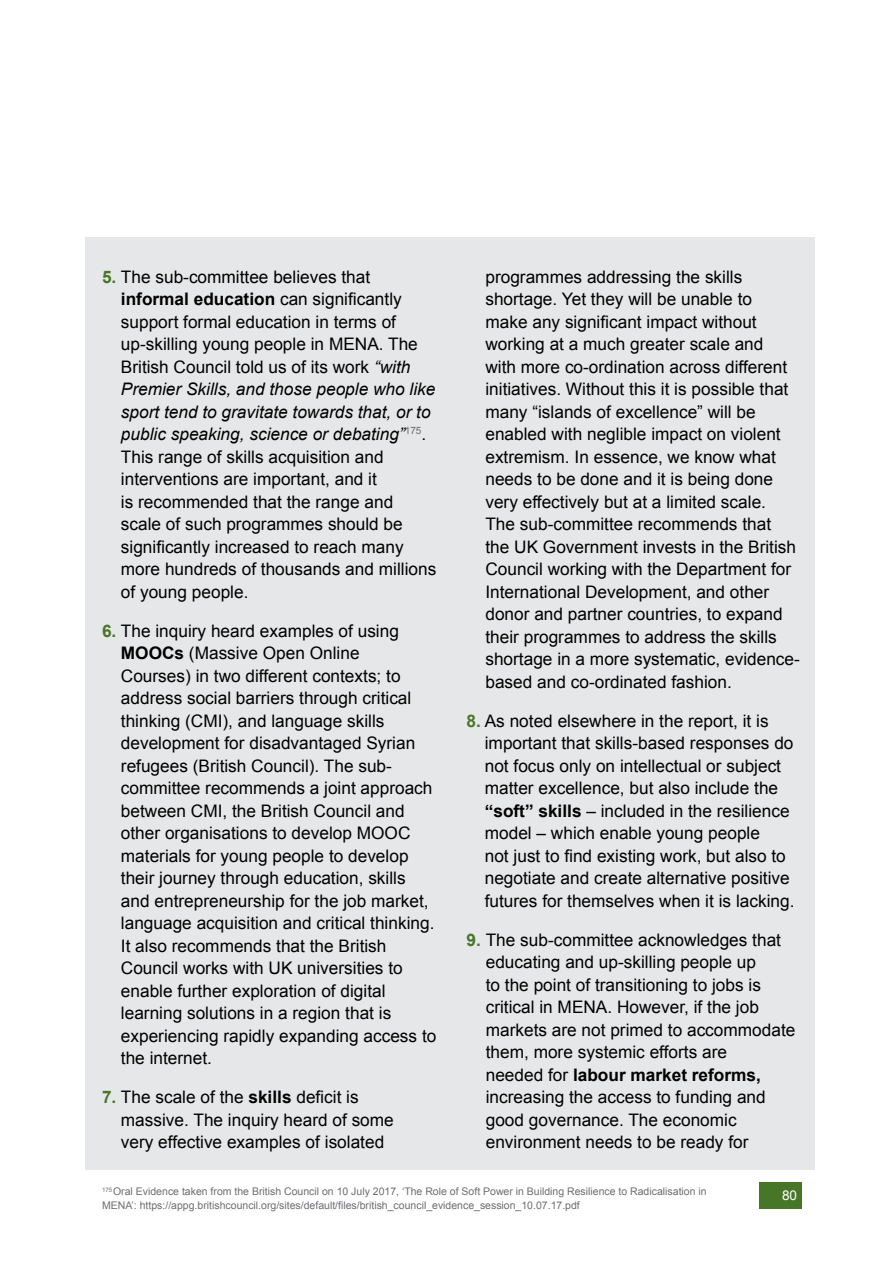
<style>
.page{position:relative;width:893px;height:1263px;background:#fff}
.page>*{position:absolute;margin:0;border:0;box-sizing:border-box;transform-origin:0 0}
.t1{font:17.25px/22.5px "Arial";color:#000}
.t2{font:13.5px "Arial";color:#fff}
.t3{font:10.5px/13.5px "Arial";color:#6d6e71}
.s1{font-weight:700;color:#487629}
.s2{font-weight:700}
.s3{font-style:italic}
</style>
<div class="page">
<div style="left:759px;top:1182px;width:42px;height:27px;background:#487629"></div>
<div style="left:85px;top:237px;width:729px;height:932px;background:#e6e7e8"></div>
<p class="t1" style="left:121px;top:265px;width:317px;text-indent:-19px"><span class="s1">5.</span> The sub-committee believes that <span class="s2">informal education</span> can significantly support formal education in terms of up-skilling young people in MENA. The British Council told us of its work <span class="s3">“with Premier Skills, and those people who like sport tend to gravitate towards that, or to public speaking, science or debating”</span><sup>175</sup>.<br>This range of skills acquisition and interventions are important, and it<br>is recommended that the range and scale of such programmes should be significantly increased to reach many more hundreds of thousands and millions of young people.</p>
<p class="t1" style="left:121px;top:619px;width:317px;text-indent:-19px"><span class="s1">6.</span> The inquiry heard examples of using <span class="s2">MOOCs</span> (Massive Open Online<br>Courses) in two different contexts; to address social barriers through critical thinking (CMI), and language skills development for disadvantaged Syrian refugees (British Council). The sub&shy;committee recommends a joint approach between CMI, the British Council and other organisations to develop MOOC materials for young people to develop their journey through education, skills and entrepreneurship for the job market, language acquisition and critical thinking.<br>It also recommends that the British Council works with UK universities to enable further exploration of digital learning solutions in a region that is experiencing rapidly expanding access to the internet.</p>
<p class="t1" style="left:121px;top:1086px;width:274px;text-indent:-19px"><span class="s1">7.</span> The scale of the <span class="s2">skills</span> deficit is massive. The inquiry heard of some very effective examples of isolated</p>
<p class="t3" style="left:102px;top:1185px;width:606px"><sup>175</sup> Oral Evidence taken from the British Council on 10 July 2017, ‘The Role of Soft Power in Building Resilience to Radicalisation in<br>MENA’: https://appg.britishcouncil.org/sites/default/files/british_council_evidence_session_10.07.17.pdf</p>
<p class="t1" style="left:485px;top:265px;width:316px">programmes addressing the skills shortage. Yet they will be unable to<br>make any significant impact without working at a much greater scale and<br>with more co-ordination across different initiatives. Without this it is possible that many “islands of excellence” will be enabled with neglible impact on violent extremism. In essence, we know what needs to be done and it is being done very effectively but at a limited scale.<br>The sub-committee recommends that<br>the UK Government invests in the British Council working with the Department for International Development, and other donor and partner countries, to expand their programmes to address the skills shortage in a more systematic, evidence&shy;based and co-ordinated fashion.</p>
<p class="t1" style="left:485px;top:709px;width:311px;text-indent:-18px"><span class="s1">8.</span> As noted elsewhere in the report, it is important that skills-based responses do not focus only on intellectual or subject matter excellence, but also include the <span class="s2">“soft” skills</span> – included in the resilience model – which enable young people<br>not just to find existing work, but also to negotiate and create alternative positive futures for themselves when it is lacking.</p>
<p class="t1" style="left:486px;top:928px;width:311px;text-indent:-19px"><span class="s1">9.</span> The sub-committee acknowledges that educating and up-skilling people up<br>to the point of transitioning to jobs is critical in MENA. However, if the job markets are not primed to accommodate them, more systemic efforts are<br>needed for <span class="s2">labour market reforms, </span>increasing the access to funding and good governance. The economic environment needs to be ready for</p>
<p class="t2" style="left:782px;top:1187px;width:17px">80</p>
</div>
